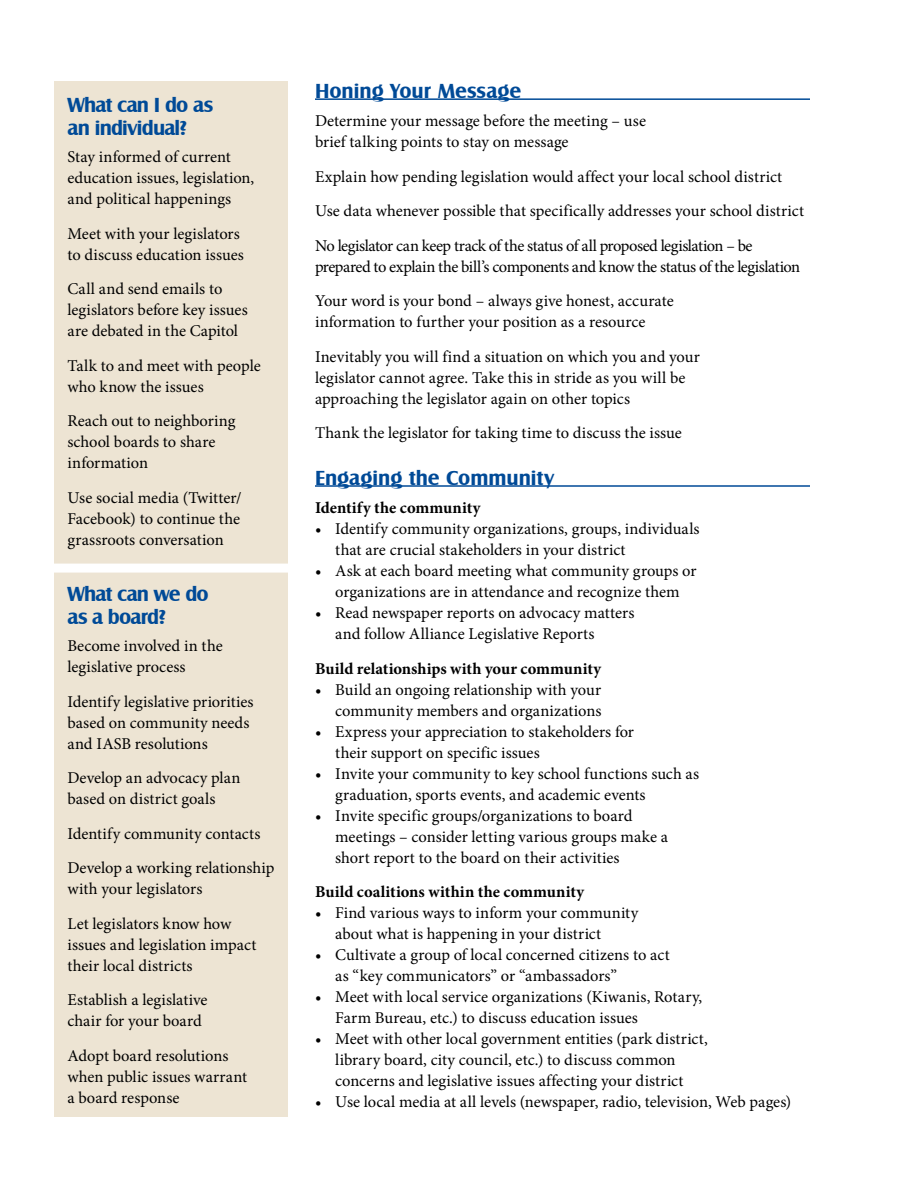
<style>
.page{position:relative;width:918px;height:1188px;background:#fff}
.page>*{position:absolute;margin:0;border:0;box-sizing:border-box;transform-origin:0 0}
.Paragraph_Style_2_bo{font:700 21px/22.5px "Castle T";letter-spacing:-.035em;color:#004a97}
.Paragraph_Style_2{font:700 21px "Castle T";color:#004a97}
.Paragraph_Style_1{font:16.5px/21px "Minion Pro";color:#000}
.Paragraph_Style_1_li{font:16.5px/21px "Minion Pro";color:#000}
.Paragraph_Style_1-2{font:16.5px/21px "Minion Pro";letter-spacing:-.03em;color:#000}
.Paragraph_Style_1_li-2{font:700 16.5px "Minion Pro";letter-spacing:.005em;color:#000}
</style>
<div class="page">
<hr style="left:315px;top:98px;width:495px;height:2px;background:#004a97">
<hr style="left:315px;top:485px;width:495px;height:2px;background:#004a97">
<div style="left:54px;top:81px;width:234px;height:1036px;background:#ede4d3"></div>
<div style="left:51px;top:564px;width:244px;height:9px;background:#fff"></div>
<p class="Paragraph_Style_2_bo" style="left:68px;top:94px;width:147px">What can I do as an individual?</p>
<p class="Paragraph_Style_1" style="left:68px;top:147px;width:188px">Stay informed of current education issues, legislation, and political happenings</p>
<p class="Paragraph_Style_1" style="left:68px;top:223px;width:178px">Meet with your legislators to discuss education issues</p>
<p class="Paragraph_Style_1" style="left:68px;top:279px;width:182px">Call and send emails to legislators before key issues are debated in the Capitol</p>
<p class="Paragraph_Style_1" style="left:68px;top:355px;width:195px">Talk to and meet with people who know the issues</p>
<p class="Paragraph_Style_1" style="left:68px;top:411px;width:170px">Reach out to neighboring school boards to share information</p>
<p class="Paragraph_Style_1" style="left:68px;top:487px;width:176px;text-align:justify">Use social media (Twitter/ Facebook) to continue the grassroots conversation</p>
<p class="Paragraph_Style_2_bo" style="left:68px;top:583px;width:143px">What can we do as a board?</p>
<p class="Paragraph_Style_1" style="left:68px;top:636px;width:157px">Become involved in the legislative process</p>
<p class="Paragraph_Style_1" style="left:68px;top:691px;width:188px">Identify legislative priorities based on community needs and IASB resolutions</p>
<p class="Paragraph_Style_1" style="left:68px;top:768px;width:174px">Develop an advocacy plan based on district goals</p>
<p class="Paragraph_Style_1" style="left:68px;top:823px;width:194px">Identify community contacts</p>
<p class="Paragraph_Style_1" style="left:68px;top:858px;width:209px">Develop a working relationship with your legislators</p>
<p class="Paragraph_Style_1" style="left:68px;top:913px;width:190px">Let legislators know how issues and legislation impact their local districts</p>
<p class="Paragraph_Style_1" style="left:68px;top:990px;width:142px">Establish a legislative chair for your board</p>
<p class="Paragraph_Style_1" style="left:68px;top:1045px;width:181px">Adopt board resolutions when public issues warrant a board response</p>
<p class="Paragraph_Style_2" style="left:315px;top:79px;width:208px">Honing Your Message</p>
<p class="Paragraph_Style_1" style="left:315px;top:110px;width:333px">Determine your message before the meeting – use brief talking points to stay on message</p>
<p class="Paragraph_Style_1" style="left:315px;top:166px;width:469px">Explain how pending legislation would affect your local school district</p>
<p class="Paragraph_Style_1" style="left:315px;top:200px;width:491px">Use data whenever possible that specifically addresses your school district</p>
<p class="Paragraph_Style_1-2" style="left:315px;top:235px;width:487px">No legislator can keep track of the status of all proposed legislation – be prepared to explain the bill’s components and know the status of the legislation</p>
<p class="Paragraph_Style_1" style="left:315px;top:290px;width:360px">Your word is your bond – always give honest, accurate information to further your position as a resource</p>
<p class="Paragraph_Style_1" style="left:315px;top:346px;width:387px">Inevitably you will find a situation on which you and your legislator cannot agree. Take this in stride as you will be approaching the legislator again on other topics</p>
<p class="Paragraph_Style_1" style="left:315px;top:422px;width:368px">Thank the legislator for taking time to discuss the issue</p>
<p class="Paragraph_Style_2" style="left:315px;top:466px;width:241px">Engaging the Community</p>
<p class="Paragraph_Style_1_li-2" style="left:315px;top:496px;width:167px">Identify the community</p>
<p class="Paragraph_Style_1_li" style="left:335px;top:518px;width:366px;text-indent:-20px">• Identify community organizations, groups, individuals that are crucial stakeholders in your district</p>
<p class="Paragraph_Style_1_li" style="left:315px;top:560px;width:383px;text-align:center">• Ask at each board meeting what community groups or organizations are in attendance and recognize them</p>
<p class="Paragraph_Style_1_li" style="left:335px;top:602px;width:301px;text-indent:-20px">• Read newspaper reports on advocacy matters and follow Alliance Legislative Reports</p>
<p class="Paragraph_Style_1_li-2" style="left:315px;top:657px;width:288px">Build relationships with your community</p>
<p class="Paragraph_Style_1_li" style="left:315px;top:679px;width:288px;text-align:right">• Build an ongoing relationship with your community members and organizations</p>
<p class="Paragraph_Style_1_li" style="left:335px;top:721px;width:300px;text-indent:-20px">• Express your appreciation to stakeholders for their support on specific issues</p>
<p class="Paragraph_Style_1_li" style="left:335px;top:763px;width:365px;text-indent:-20px">• Invite your community to key school functions such as graduation, sports events, and academic events</p>
<p class="Paragraph_Style_1_li" style="left:335px;top:805px;width:334px;text-indent:-20px">• Invite specific groups/organizations to board meetings – consider letting various groups make a short report to the board on their activities</p>
<p class="Paragraph_Style_1_li-2" style="left:315px;top:880px;width:271px">Build coalitions within the community</p>
<p class="Paragraph_Style_1_li" style="left:335px;top:902px;width:305px;text-indent:-20px">• Find various ways to inform your community about what is happening in your district</p>
<p class="Paragraph_Style_1_li" style="left:335px;top:944px;width:336px;text-indent:-20px">• Cultivate a group of local concerned citizens to act as “key communicators” or “ambassadors”</p>
<p class="Paragraph_Style_1_li" style="left:335px;top:986px;width:369px;text-indent:-20px">• Meet with local service organizations (Kiwanis, Rotary,<br>Farm Bureau, etc.) to discuss education issues</p>
<p class="Paragraph_Style_1_li" style="left:335px;top:1028px;width:374px;text-indent:-20px">• Meet with other local government entities (park district, library board, city council, etc.) to discuss common concerns and legislative issues affecting your district</p>
<p class="Paragraph_Style_1_li" style="left:315px;top:1091px;width:478px">• Use local media at all levels (newspaper, radio, television, Web pages)</p>
</div>
